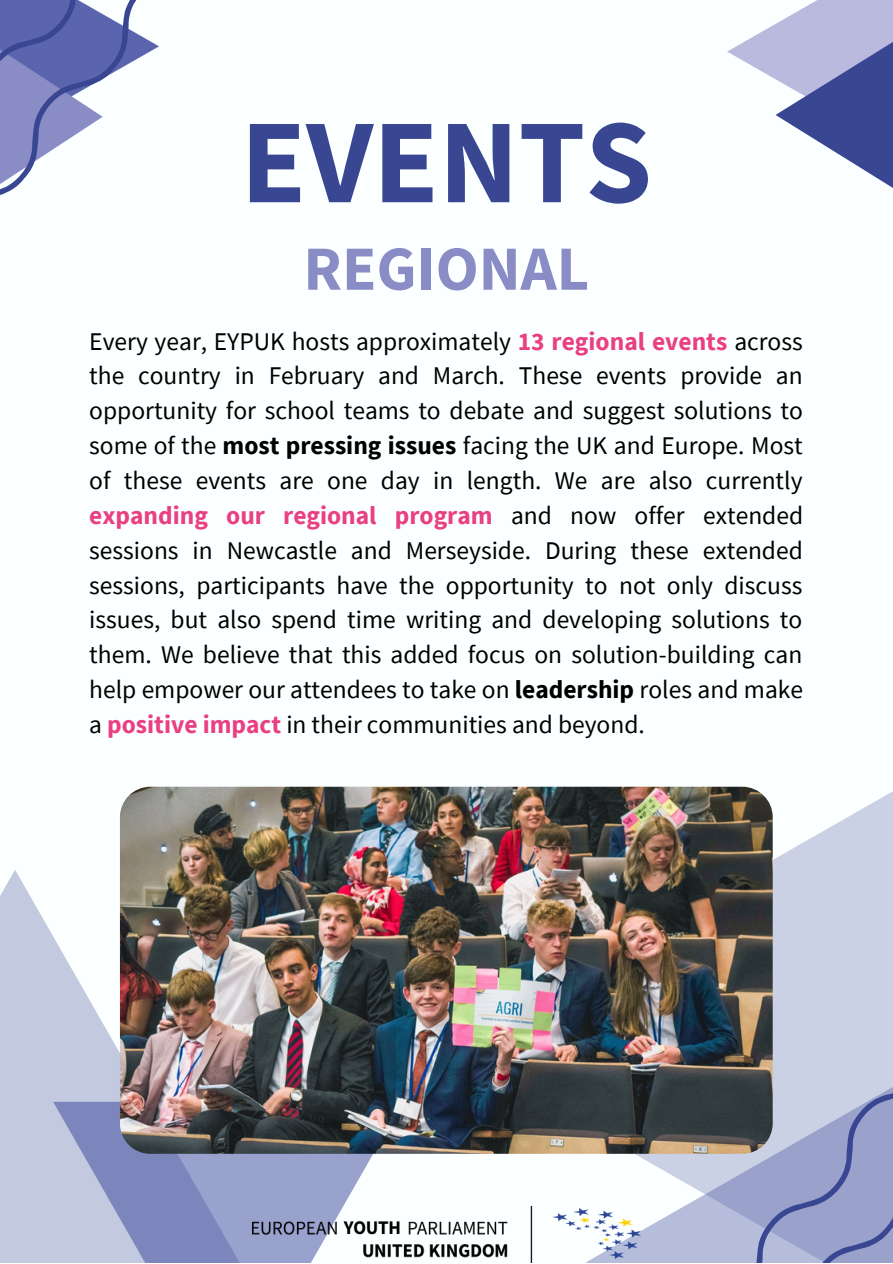
<style>
.page{position:relative;width:893px;height:1264px;background:#fff}
.page>*{position:absolute;margin:0;border:0;box-sizing:border-box;transform-origin:0 0}
.t1{font:700 119.85px "Source Sans Pro";color:#394692}
.t2{font:700 63px "Source Sans Pro";color:#8a8dc5}
.t3{font:25.5px/34.8px "Source Sans Pro";color:#000001;text-align:justify}
.s1{font-weight:700;color:#e94082}
.s2{font-weight:700}
</style>
<div class="page">
<div style="left:0;top:0;width:892px;height:1262px;background:#fbffff"></div>
<svg style="left:280px;top:1153px;width:123px;height:53px;fill:#99a1cd"></svg>
<svg style="left:0;top:870px;width:280px;height:392px;background:#b8bfda"></svg>
<svg style="left:727px;top:24px;width:48px;height:55px"></svg>
<svg style="left:775px;top:0;width:117px;height:188px"></svg>
<svg style="left:446px;top:792px;width:446px;height:362px;fill:#cbd1e4"></svg>
<svg style="left:585px;top:872px;width:307px;height:390px;fill:#cbd1e4"></svg>
<img style="left:120px;top:786px;width:652px;height:367px;border-radius:30px">
<svg style="left:679px;top:1057px;width:213px;height:205px;background:#969cb6"></svg>
<svg style="left:0;top:0;width:159px;height:195px"></svg>
<img style="left:252px;top:1206px;width:388px;height:56px">
<h1 class="t1" style="left:241px;top:84px;width:413px">EVENTS</h1>
<h2 class="t2" style="left:303px;top:228px;width:287px">REGIONAL</h2>
<p class="t3" style="left:89px;top:323px;width:715px">Every year, EYPUK hosts approximately <span class="s1">13 regional events</span> across the country in February and March. These events provide an opportunity for school teams to debate and suggest solutions to some of the <span class="s2">most pressing issues</span> facing the UK and Europe. Most of these events are one day in length. We are also currently <span class="s1">expanding our regional program</span> and now offer extended sessions in Newcastle and Merseyside. During these extended sessions, participants have the opportunity to not only discuss issues, but also spend time writing and developing solutions to them. We believe that this added focus on solution-building can help empower our attendees to take on <span class="s2">leadership</span> roles and make a <span class="s1">positive impact</span> in their communities and beyond.</p>
</div>
